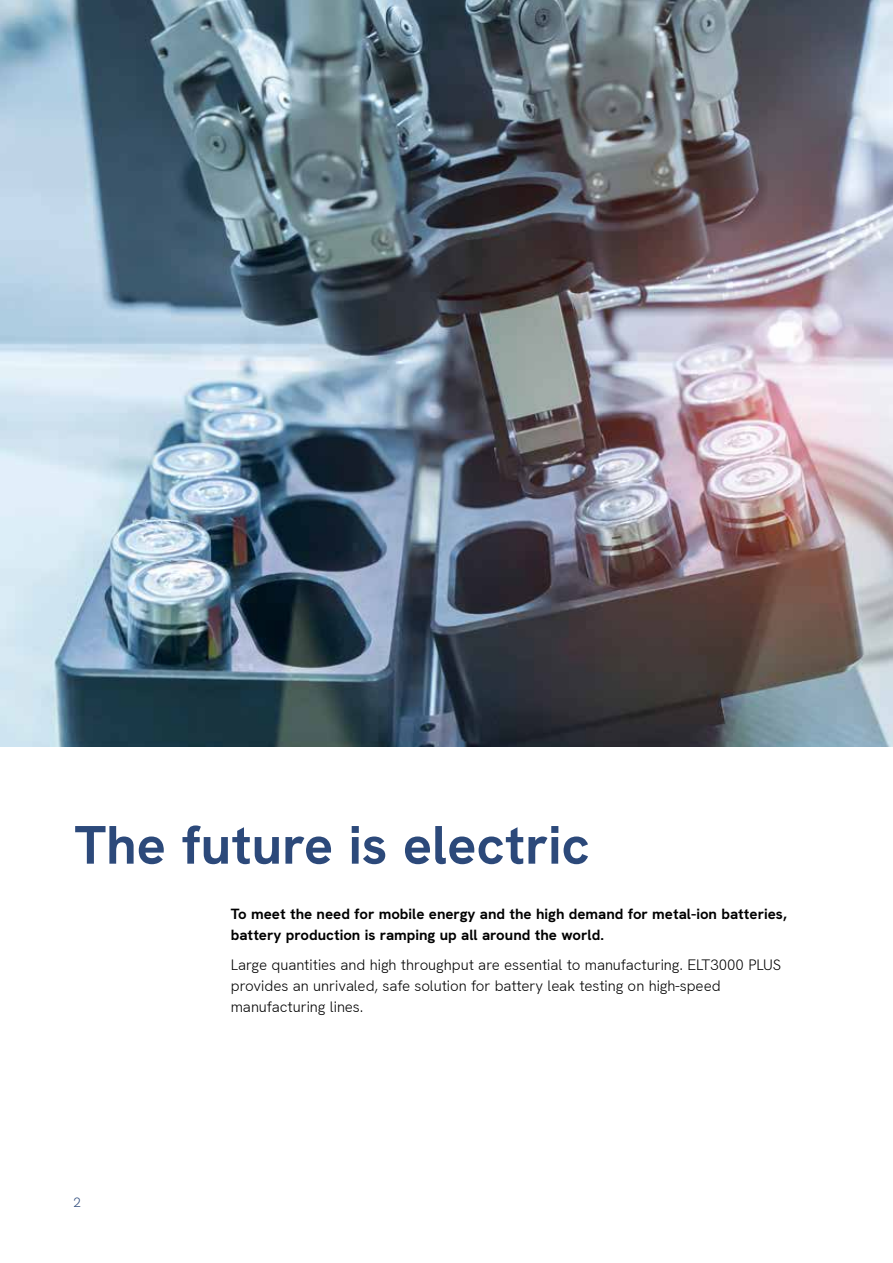
<style>
.page{position:relative;width:893px;height:1263px;background:#fff}
.page>*{position:absolute;margin:0;border:0;box-sizing:border-box;transform-origin:0 0}
.t1{font:700 54px "HK Grotesk";color:#2c497a}
.t2{font:300 15px/21px "HK Grotesk";letter-spacing:-.005em;color:#000}
.t3{font:700 15px/21px "HK Grotesk";color:#000}
.t4{font:300 13.5px "HK Grotesk";color:#2c497a}
</style>
<div class="page">
<img style="left:0;top:0;width:893px;height:746px">
<h1 class="t1" style="left:75px;top:810px;width:517px">The future is electric</h1>
<p class="t4" style="left:73px;top:1193px;width:9px">2</p>
<p class="t3" style="left:231px;top:903px;width:557px">To meet the need for mobile energy and the high demand for metal-ion batteries, battery production is ramping up all around the world.</p>
<p class="t2" style="left:231px;top:954px;width:552px">Large quantities and high throughput are essential to manufacturing. ELT3000 PLUS provides an unrivaled, safe solution for battery leak testing on high-speed manufacturing lines.</p>
</div>
